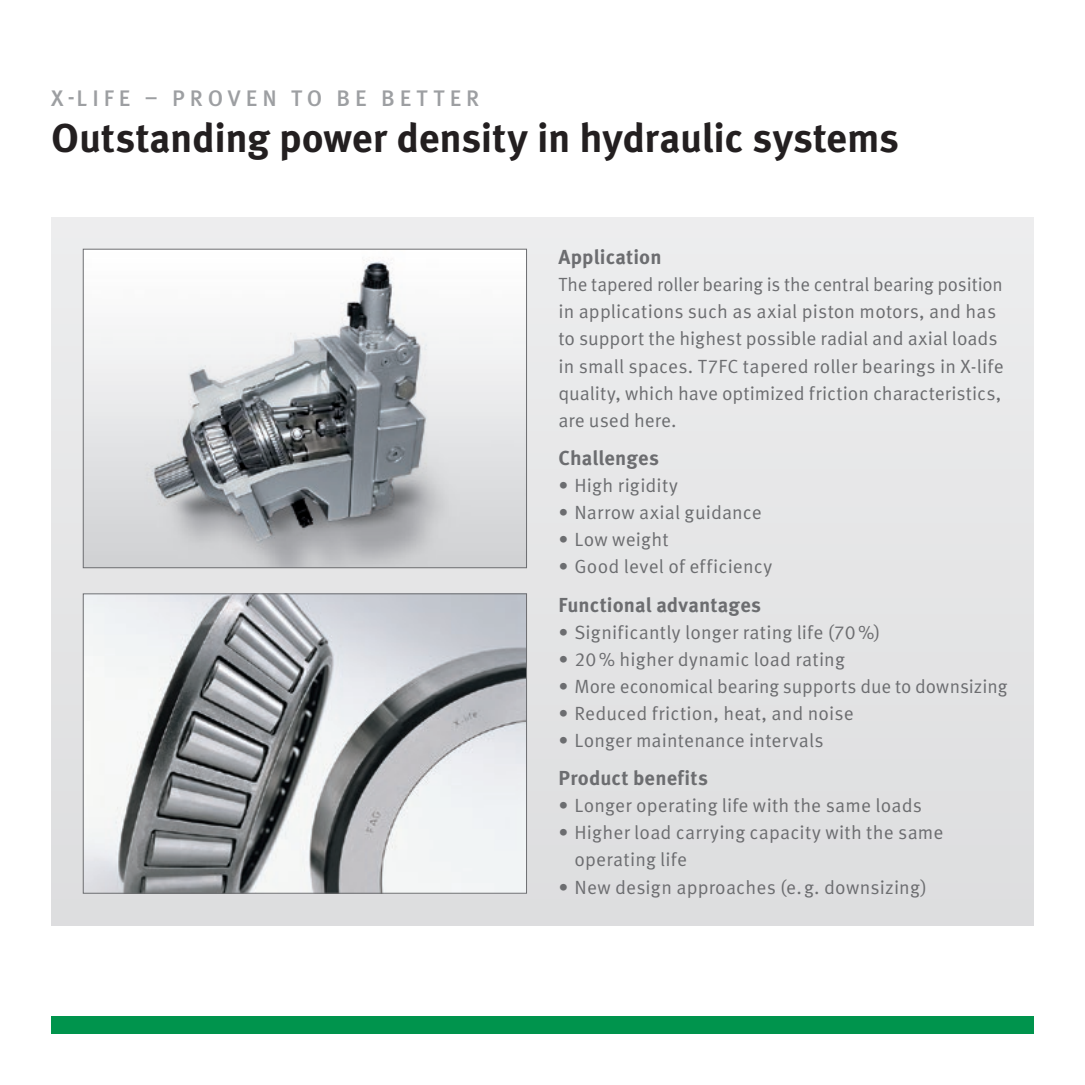
<style>
.page{position:relative;width:1085px;height:1085px;background:#fff}
.page>*{position:absolute;margin:0;border:0;box-sizing:border-box;transform-origin:0 0}
.t1{font:700 40.5px "Schaeffler Meta";letter-spacing:-.01em;color:#231f20}
.t2{font:500 22.5px "Schaeffler Meta";letter-spacing:.22em;color:#9d9fa2}
.t3{font:700 20.25px "Schaeffler Meta";letter-spacing:.005em;color:#6c6d70}
.t4{font:19.12px/27px "Schaeffler Meta";letter-spacing:.005em;color:#6c6d70}
</style>
<div class="page">
<div style="left:51px;top:217px;width:982px;height:708px;background:#e5e5e6"></div>
<div style="left:51px;top:1016px;width:982px;height:17px;background:#00944d"></div>
<img style="left:85px;top:595px;width:439px;height:296px">
<div style="left:83px;top:593px;width:443px;height:300px;border:1px solid #6c6d70"></div>
<img style="left:85px;top:251px;width:439px;height:315px">
<div style="left:83px;top:249px;width:443px;height:319px;border:1px solid #6c6d70"></div>
<p class="t2" style="left:51px;top:84px;width:429px">X-LIFE – PROVEN TO BE BETTER</p>
<h1 class="t1" style="left:51px;top:112px;width:849px">Outstanding power density in hydraulic systems</h1>
<p class="t3" style="left:558px;top:244px;width:105px">Application</p>
<p class="t4" style="left:558px;top:271px;width:446px">The tapered roller bearing is the central bearing position in applications such as axial piston motors, and has to support the highest possible radial and axial loads in small spaces. T7FC tapered roller bearings in X-life quality, which have optimized friction characteristics, are used here.</p>
<p class="t3" style="left:558px;top:445px;width:102px">Challenges</p>
<p class="t4" style="left:558px;top:472px;width:121px">• High rigidity</p>
<p class="t4" style="left:558px;top:499px;width:205px">• Narrow axial guidance</p>
<p class="t4" style="left:558px;top:526px;width:112px">• Low weight</p>
<p class="t4" style="left:558px;top:553px;width:215px">• Good level of efficiency</p>
<p class="t3" style="left:558px;top:591px;width:204px">Functional advantages</p>
<p class="t4" style="left:558px;top:618px;width:323px">• Significantly longer rating life (70%)</p>
<p class="t4" style="left:558px;top:645px;width:288px">• 20% higher dynamic load rating</p>
<p class="t4" style="left:558px;top:672px;width:450px">• More economical bearing supports due to downsizing</p>
<p class="t4" style="left:558px;top:699px;width:297px">• Reduced friction, heat, and noise</p>
<p class="t4" style="left:558px;top:727px;width:267px">• Longer maintenance intervals</p>
<p class="t3" style="left:558px;top:765px;width:151px">Product benefits</p>
<p class="t4" style="left:558px;top:792px;width:365px">• Longer operating life with the same loads</p>
<p class="t4" style="left:574px;top:819px;width:370px;text-indent:-16px">• Higher load carrying capacity with the same operating life</p>
<p class="t4" style="left:558px;top:873px;width:370px">• New design approaches (e.g. downsizing)</p>
</div>
